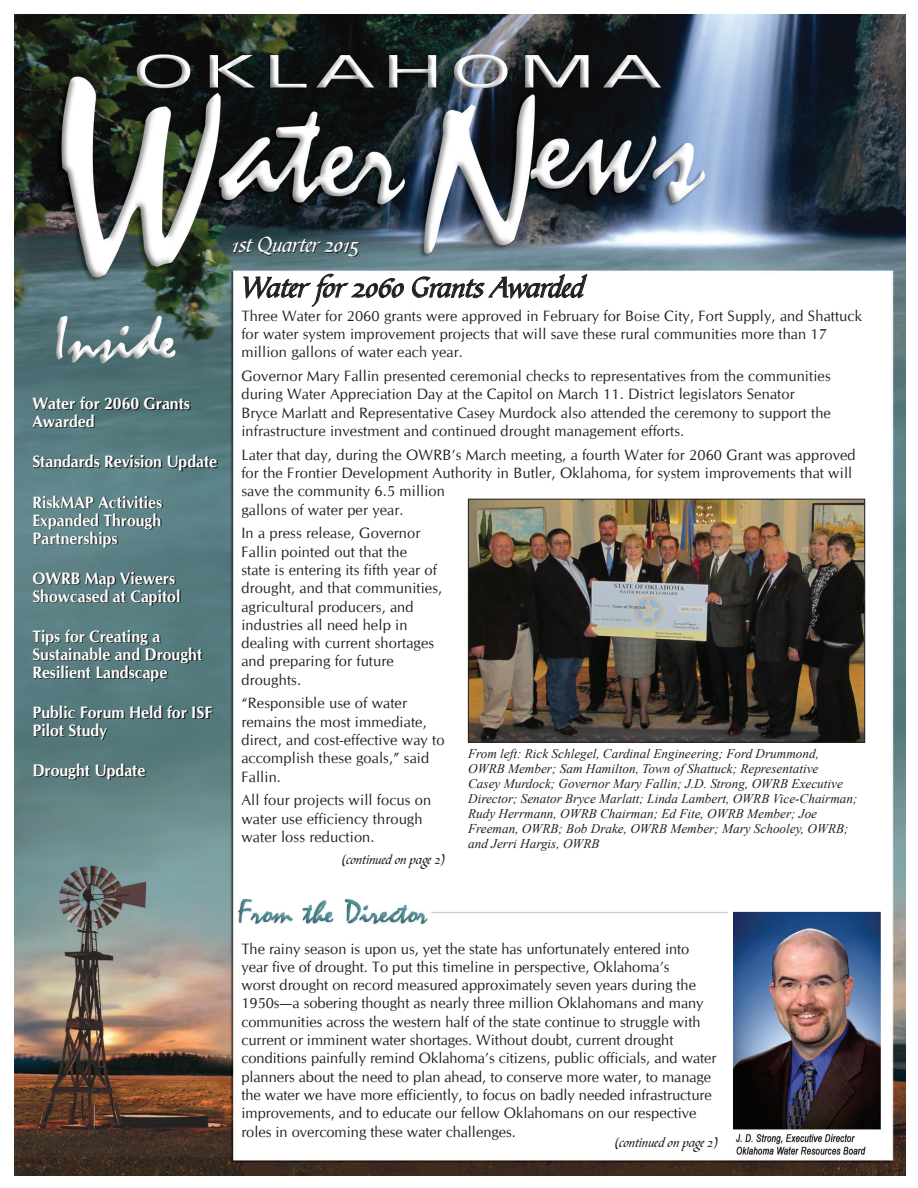
<style>
.page{position:relative;width:918px;height:1188px;background:#fff}
.page>*{position:absolute;margin:0;border:0;box-sizing:border-box;transform-origin:0 0}
.t1{font:30px "Bible Scr T";color:#231f20}
.t2{font:22.5px "Bible Scr T";color:#fff;scale:.95 1}
.t3{font:700 16.5px/18px "CG Omega";color:#fff;scale:.96 1}
.t4{font:15px/18.3px "CG Omega";letter-spacing:.01em;color:#231f20}
.t5{font:13.5px "Bible Scr T";color:#231f20}
.t6{font:italic 13.2px/15px "Times New Roman";color:#231f20}
</style>
<div class="page">
<img style="left:15px;top:15px;width:891px;height:1161px">
<svg style="left:234px;top:237px;width:126px;height:20px;background:#3b5056"></svg>
<svg style="left:33px;top:398px;width:185px;height:382px;background:#527376"></svg>
<svg style="left:243px;top:255px;width:161px;height:52px"></svg>
<svg style="left:412px;top:269px;width:175px;height:31px"></svg>
<img style="left:470px;top:501px;width:393px;height:239px">
<div style="left:468px;top:499px;width:397px;height:243px;border:1px solid #231f20"></div>
<p class="t3" style="left:32px;top:395px;width:166px">Water for 2060 Grants<br>Awarded</p>
<p class="t3" style="left:32px;top:453px;width:194px">Standards Revision Update</p>
<p class="t3" style="left:32px;top:493px;width:137px;text-align:justify">RiskMAP Activities Expanded Through Partnerships</p>
<p class="t3" style="left:32px;top:569px;width:156px">OWRB Map Viewers<br>Showcased at Capitol</p>
<p class="t3" style="left:32px;top:627px;width:179px">Tips for Creating a<br>Sustainable and Drought<br>Resilient Landscape</p>
<p class="t3" style="left:32px;top:703px;width:189px">Public Forum Held for ISF<br>Pilot Study</p>
<p class="t3" style="left:32px;top:761px;width:119px">Drought Update</p>
<h2 class="t2" style="left:232px;top:232px;width:136px">1st Quarter 2015</h2>
<h1 class="t1" style="left:241px;top:271px;width:344px">Water for 2060 Grants Awarded</h1>
<p class="t4" style="left:241px;top:307px;width:622px">Three Water for 2060 grants were approved in February for Boise City, Fort Supply, and Shattuck for water system improvement projects that will save these rural communities more than 17 million gallons of water each year.</p>
<p class="t4" style="left:241px;top:367px;width:591px">Governor Mary Fallin presented ceremonial checks to representatives from the communities during Water Appreciation Day at the Capitol on March 11. District legislators Senator Bryce Marlatt and Representative Casey Murdock also attended the ceremony to support the infrastructure investment and continued drought management efforts.</p>
<p class="t4" style="left:241px;top:446px;width:616px">Later that day, during the OWRB’s March meeting, a fourth Water for 2060 Grant was approved for the Frontier Development Authority in Butler, Oklahoma, for system improvements that will save the community 6.5 million<br>gallons of water per year.</p>
<p class="t4" style="left:241px;top:524px;width:202px">In a press release, Governor<br>Fallin pointed out that the<br>state is entering its fifth year of drought, and that communities, agricultural producers, and industries all need help in dealing with current shortages and preparing for future droughts.</p>
<p class="t4" style="left:241px;top:694px;width:205px">“Responsible use of water remains the most immediate, direct, and cost-effective way to accomplish these goals,” said<br>Fallin.</p>
<p class="t4" style="left:241px;top:791px;width:191px">All four projects will focus on water use efficiency through water loss reduction.</p>
<p class="t5" style="left:341px;top:853px;width:106px">(continued on page 2)</p>
<p class="t6" style="left:468px;top:746px;width:391px">From left: Rick Schlegel, Cardinal Engineering; Ford Drummond, OWRB Member; Sam Hamilton, Town of Shattuck; Representative<br>Casey Murdock; Governor Mary Fallin; J.D. Strong, OWRB Executive Director; Senator Bryce Marlatt; Linda Lambert, OWRB Vice-Chairman; Rudy Herrmann, OWRB Chairman; Ed Fite, OWRB Member; Joe Freeman, OWRB; Bob Drake, OWRB Member; Mary Schooley, OWRB; and Jerri Hargis, OWRB</p>
<p class="t4" style="left:241px;top:939px;width:477px">The rainy season is upon us, yet the state has unfortunately entered into year five of drought. To put this timeline in perspective, Oklahoma’s<br>worst drought on record measured approximately seven years during the 1950s—a sobering thought as nearly three million Oklahomans and many communities across the western half of the state continue to struggle with current or imminent water shortages. Without doubt, current drought conditions painfully remind Oklahoma’s citizens, public officials, and water planners about the need to plan ahead, to conserve more water, to manage the water we have more efficiently, to focus on badly needed infrastructure improvements, and to educate our fellow Oklahomans on our respective roles in overcoming these water challenges.</p>
<p class="t5" style="left:614px;top:1135px;width:106px">(continued on page 2)</p>
</div>
